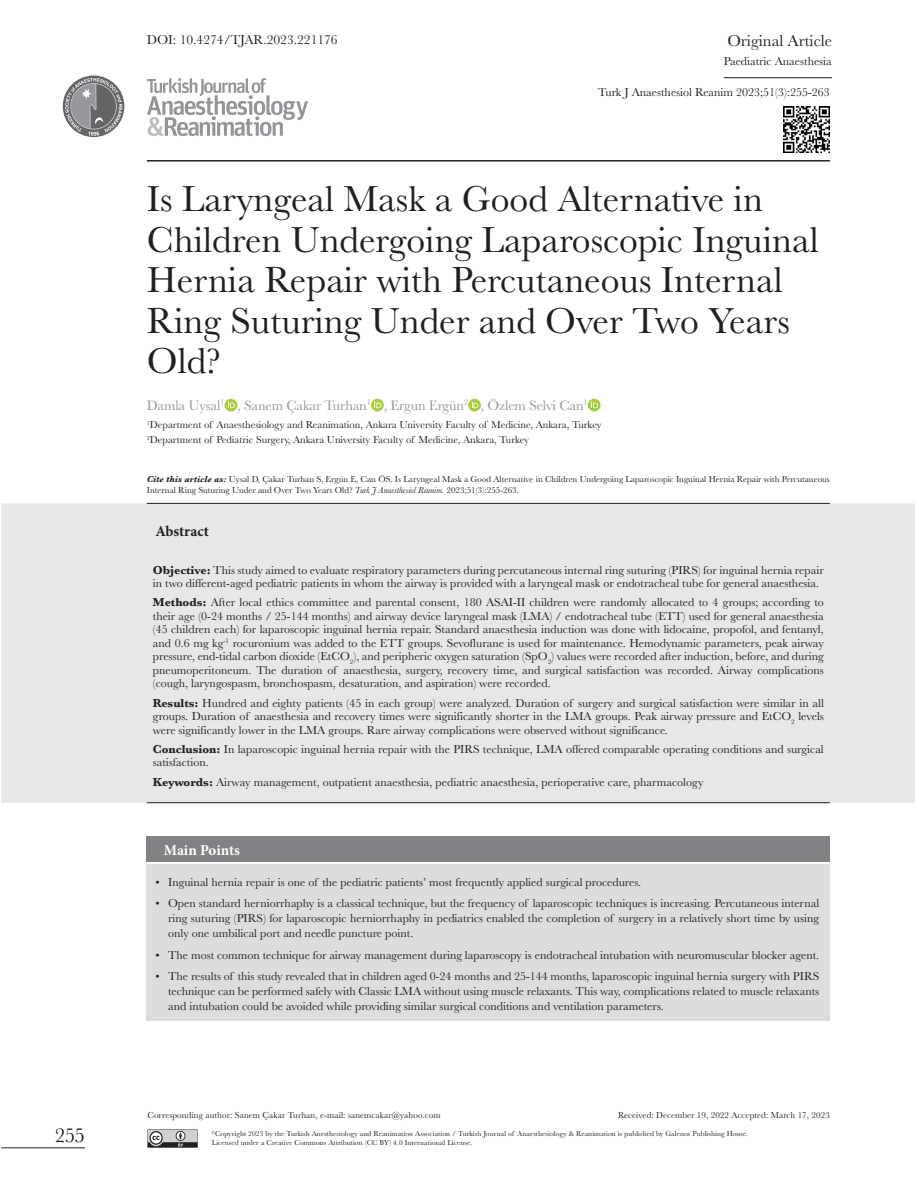
<style>
.page{position:relative;width:915px;height:1191px;background:#fff}
.page>*{position:absolute;margin:0;border:0;box-sizing:border-box;transform-origin:0 0}
._1__BASLIK{font:37.5px/40.5px "Baskerville";color:#231f20}
.t1{font:21px "Baskerville";color:#231f20}
.t2{font:16.5px "Baskerville";color:#231f20}
.MAİN{font:700 15px "Minion Pro";letter-spacing:-.005em;color:#fff}
.ABSTRACT{font:700 15px "Minion Pro";color:#231f20}
.YAZARLAR{font:14.25px "Baskerville";letter-spacing:-.01em;color:#939598}
.DOI{font:13.5px "Baskerville";color:#231f20}
.ÖZET{font:12px/13.5px "Baskerville";color:#231f20;text-align:justify}
.SAYFA_ARALIK{font:12px "Baskerville";color:#231f20}
.BOLUM_TÜR{font:12px "Baskerville";color:#231f20}
.KURUMLAR{font:10.5px "Baskerville";color:#231f20}
.CİTE_AS{font:9px/10.8px "Baskerville";color:#231f20}
.Corresponding_author{font:9px "Baskerville";letter-spacing:.01em;color:#231f20}
.Received{font:9px "Baskerville";letter-spacing:.01em;color:#231f20}
.t3{font:7.5px "Baskerville";letter-spacing:.01em;color:#231f20}
.s1{font-weight:700;font-style:italic}
.s2{font-style:italic}
.s3{font-weight:700}
</style>
<div class="page">
<hr style="left:147px;top:160px;width:682px;height:1px;background:#231f20">
<svg style="left:147px;top:78px;width:161px;height:58px"></svg>
<svg style="left:147px;top:1129px;width:51px;height:18px"></svg>
<hr style="left:1px;top:1147px;width:84px;height:1px;background:#231f20">
<svg style="left:63px;top:75px;width:61px;height:62px"></svg>
<svg style="left:63px;top:78px;width:59px;height:58px"></svg>
<img style="left:783px;top:107px;width:46px;height:46px">
<div style="left:1px;top:503px;width:913px;height:299px;background:#e6e7e9"></div>
<hr style="left:147px;top:503px;width:682px;height:1px;background:#231f20">
<hr style="left:147px;top:802px;width:682px;height:1px;background:#231f20">
<hr style="left:723px;top:77px;width:108px;height:1px;background:#231f20">
<div style="left:224px;top:399px;width:13px;height:12px;background:#a6ce39;border-radius:50%"></div>
<svg style="left:228px;top:401px;width:7px;height:7px"></svg>
<svg style="left:371px;top:399px;width:12px;height:12px"></svg>
<svg style="left:374px;top:401px;width:7px;height:7px"></svg>
<svg style="left:468px;top:399px;width:12px;height:12px"></svg>
<svg style="left:471px;top:401px;width:7px;height:7px"></svg>
<svg style="left:587px;top:399px;width:13px;height:12px"></svg>
<svg style="left:591px;top:401px;width:7px;height:7px"></svg>
<div style="left:147px;top:836px;width:682px;height:26px;background:#808285"></div>
<div style="left:147px;top:864px;width:682px;height:156px;background:#dcdddf"></div>
<p class="DOI" style="left:147px;top:31px;width:192px">DOI: 10.4274/TJAR.2023.221176</p>
<h3 class="t2" style="left:727px;top:30px;width:106px">Original Article</h3>
<p class="BOLUM_TÜR" style="left:723px;top:54px;width:110px">Paediatric Anaesthesia</p>
<p class="SAYFA_ARALIK" style="left:598px;top:85px;width:233px">Turk J Anaesthesiol Reanim 2023;51(3):255-263</p>
<p class="_1__BASLIK" style="left:147px;top:179px;width:673px">Is Laryngeal Mask a Good Alternative in Children Undergoing Laparoscopic Inguinal Hernia Repair with Percutaneous Internal Ring Suturing Under and Over Two Years Old?</p>
<p class="YAZARLAR" style="left:147px;top:396px;width:442px">Damla Uysal<sup>1</sup> , Sanem Çakar Turhan<sup>1</sup> , Ergun Ergün<sup>2</sup> , Özlem Selvi Can<sup>1</sup></p>
<p class="KURUMLAR" style="left:147px;top:418px;width:456px"><sup>1</sup>Department of Anaesthesiology and Reanimation, Ankara University Faculty of Medicine, Ankara, Turkey</p>
<p class="KURUMLAR" style="left:147px;top:433px;width:383px"><sup>2</sup>Department of Pediatric Surgery, Ankara University Faculty of Medicine, Ankara, Turkey</p>
<p class="CİTE_AS" style="left:147px;top:474px;width:684px"><span class="s1">Cite this article as:</span> Uysal D, Çakar Turhan S, Ergün E, Can ÖS. Is Laryngeal Mask a Good Alternative in Children Undergoing Laparoscopic Inguinal Hernia Repair with Percutaneous<br>Internal Ring Suturing Under and Over Two Years Old? <span class="s2">Turk J Anaesthesiol Reanim.</span> 2023;51(3):255-263.</p>
<p class="ABSTRACT" style="left:155px;top:520px;width:55px">Abstract</p>
<p class="ÖZET" style="left:153px;top:563px;width:672px"><span class="s3">Objective:</span> This study aimed to evaluate respiratory parameters during percutaneous internal ring suturing (PIRS) for inguinal hernia repair in two different-aged pediatric patients in whom the airway is provided with a laryngeal mask or endotracheal tube for general anaesthesia.</p>
<p class="ÖZET" style="left:153px;top:596px;width:672px"><span class="s3">Methods:</span> After local ethics committee and parental consent, 180 ASAI-II children were randomly allocated to 4 groups; according to their age (0-24 months / 25-144 months) and airway device laryngeal mask (LMA) / endotracheal tube (ETT) used for general anaesthesia (45 children each) for laparoscopic inguinal hernia repair. Standard anaesthesia induction was done with lidocaine, propofol, and fentanyl, and 0.6 mg kg<sup>-1</sup> rocuronium was added to the ETT groups. Sevoflurane is used for maintenance. Hemodynamic parameters, peak airway pressure, end-tidal carbon dioxide (EtCO<sub>2</sub>), and peripheric oxygen saturation (SpO<sub>2</sub>) values were recorded after induction, before, and during pneumoperitoneum. The duration of anaesthesia, surgery, recovery time, and surgical satisfaction was recorded. Airway complications (cough, laryngospasm, bronchospasm, desaturation, and aspiration) were recorded.</p>
<p class="ÖZET" style="left:153px;top:696px;width:672px"><span class="s3">Results:</span> Hundred and eighty patients (45 in each group) were analyzed. Duration of surgery and surgical satisfaction were similar in all groups. Duration of anaesthesia and recovery times were significantly shorter in the LMA groups. Peak airway pressure and EtCO<sub>2</sub> levels were significantly lower in the LMA groups. Rare airway complications were observed without significance.</p>
<p class="ÖZET" style="left:153px;top:742px;width:672px"><span class="s3">Conclusion:</span> In laparoscopic inguinal hernia repair with the PIRS technique, LMA offered comparable operating conditions and surgical satisfaction.</p>
<p class="ÖZET" style="left:153px;top:775px;width:552px"><span class="s3">Keywords:</span> Airway management, outpatient anaesthesia, pediatric anaesthesia, perioperative care, pharmacology</p>
<p class="MAİN" style="left:164px;top:839px;width:78px">Main Points</p>
<p class="ÖZET" style="left:155px;top:875px;width:487px">• Inguinal hernia repair is one of the pediatric patients’ most frequently applied surgical procedures.</p>
<p class="ÖZET" style="left:168px;top:896px;width:652px;line-height:15px;text-indent:-13px">• Open standard herniorrhaphy is a classical technique, but the frequency of laparoscopic techniques is increasing. Percutaneous internal ring suturing (PIRS) for laparoscopic herniorrhaphy in pediatrics enabled the completion of surgery in a relatively short time by using only one umbilical port and needle puncture point.</p>
<p class="ÖZET" style="left:155px;top:948px;width:665px">• The most common technique for airway management during laparoscopy is endotracheal intubation with neuromuscular blocker agent.</p>
<p class="ÖZET" style="left:168px;top:968px;width:652px;line-height:15px;text-indent:-13px">• The results of this study revealed that in children aged 0-24 months and 25-144 months, laparoscopic inguinal hernia surgery with PIRS technique can be performed safely with Classic LMA without using muscle relaxants. This way, complications related to muscle relaxants and intubation could be avoided while providing similar surgical conditions and ventilation parameters.</p>
<p class="Corresponding_author" style="left:147px;top:1109px;width:294px">Corresponding author: Sanem Çakar Turhan, e-mail: sanemcakar@yahoo.com</p>
<p class="Received" style="left:617px;top:1109px;width:213px">Received: December 19, 2022 Accepted: March 17, 2023</p>
<h2 class="t1" style="left:55px;top:1122px;width:32px">255</h2>
<p class="t3" style="left:212px;top:1137px;width:262px">Licensed under a Creative Commons Attribution (CC BY) 4.0 International License.</p>
<p class="t3" style="left:212px;top:1128px;width:537px"><sup>©</sup>Copyright 2023 by the Turkish Anesthesiology and Reanimation Association / Turkish Journal of Anaesthesiology &amp; Reanimation is published by Galenos Publishing House.</p>
</div>
